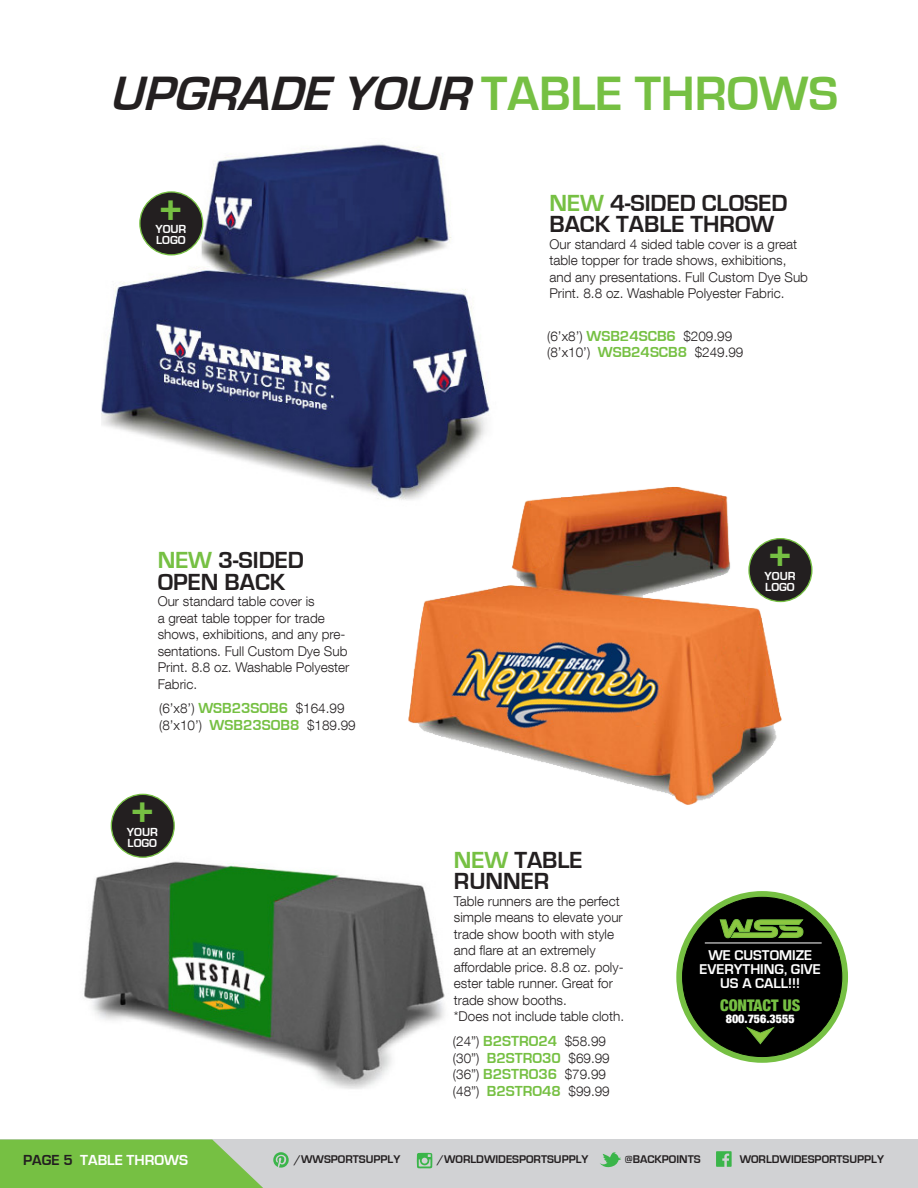
<style>
.page{position:relative;width:918px;height:1188px;background:#fff}
.page>*{position:absolute;margin:0;border:0;box-sizing:border-box;transform-origin:0 0}
.t1{font:italic 700 49.65px "Eurostile";color:#231f20}
.t2{font:700 39px "Eurostile";color:#76c043}
.t3{font:700 24px/21.6px "Eurostile";color:#231f20}
.t4{font:900 condensed 16.05px "Helvetica Neue LT Com";color:#76c043}
.t5{font:700 15px "Eurostile";color:#fff}
.t6{font:700 14.55px "Eurostile";color:#fff}
.t7{font:300 13.5px/16.5px "Helvetica Neue LT Com";color:#231f20}
.t8{font:700 12px "Eurostile";color:#fff}
.t9{font:900 condensed 12px "Helvetica Neue LT Com";color:#fff}
.t10{font:700 11.55px "Eurostile";color:#231f20}
.s1{font-style:normal;color:#76c043}
.s2{color:#76c043}
.s3{font-family:"Eurostile";font-weight:700;font-size:15px;color:#76c043}
.s4{color:#231f20}
</style>
<div class="page">
<div style="left:0;top:1140px;width:918px;height:48px;background:#d1d2d4"></div>
<svg style="left:0;top:1140px;width:263px;height:48px;background:#7ec150"></svg>
<svg style="left:716px;top:1151px;width:16px;height:16px"></svg>
<svg style="left:417px;top:1153px;width:15px;height:15px"></svg>
<svg style="left:273px;top:1152px;width:16px;height:16px"></svg>
<svg style="left:600px;top:1152px;width:21px;height:15px"></svg>
<img style="left:84px;top:822px;width:361px;height:267px">
<img style="left:351px;top:487px;width:460px;height:338px">
<img style="left:101px;top:144px;width:446px;height:390px">
<div style="left:140px;top:192px;width:63px;height:63px;background:#231f20;border-radius:50%"></div>
<div style="left:139px;top:191px;width:64px;height:64px;border:1px solid #76c043;border-radius:50%"></div>
<div style="left:749px;top:539px;width:63px;height:63px;background:#231f20;border-radius:50%"></div>
<div style="left:748px;top:538px;width:65px;height:64px;border:1px solid #76c043;border-radius:50%"></div>
<div style="left:111px;top:794px;width:63px;height:63px;background:#231f20;border-radius:50%"></div>
<div style="left:111px;top:794px;width:64px;height:64px;border:1px solid #76c043;border-radius:50%"></div>
<div style="left:676px;top:891px;width:172px;height:172px;border:12px solid #76c043;border-radius:50%"></div>
<div style="left:683px;top:897px;width:159px;height:160px;background:#000;border-radius:50%"></div>
<svg style="left:719px;top:919px;width:85px;height:20px"></svg>
<hr style="left:705px;top:943px;width:117px;height:1px;background:#fff">
<svg style="left:746px;top:1026px;width:29px;height:19px"></svg>
<p class="t1" style="left:109px;top:66px;width:731px">UPGRADE YOUR <span class="s1">TABLE THROWS</span></p>
<p class="t2" style="left:159px;top:189px;width:26px">+</p>
<p class="t8" style="left:156px;top:234px;width:31px">LOGO</p>
<p class="t8" style="left:155px;top:223px;width:33px">YOUR</p>
<p class="t3" style="left:158px;top:550px;width:148px"><span class="s2">NEW</span> 3-SIDED</p>
<p class="t3" style="left:158px;top:571px;width:129px">OPEN BACK</p>
<p class="t7" style="left:158px;top:593px;width:193px">Our standard table cover is<br>a great table topper for trade shows, exhibitions, and any pre&shy;sentations. Full Custom Dye Sub<br>Print. 8.8 oz. Washable Polyester<br>Fabric.</p>
<p class="t7" style="left:159px;top:700px;width:187px">(6’x8’) <span class="s3">WSB23SOB6</span> $164.99</p>
<p class="t7" style="left:159px;top:716px;width:198px">(8’x10’) <span class="s3">WSB23SOB8</span> $189.99</p>
<p class="t2" style="left:130px;top:791px;width:26px">+</p>
<p class="t8" style="left:128px;top:836px;width:31px">LOGO</p>
<p class="t8" style="left:127px;top:825px;width:33px">YOUR</p>
<p class="t3" style="left:549px;top:192px;width:240px"><span class="s2">NEW</span> 4-SIDED CLOSED<br>BACK TABLE THROW</p>
<p class="t7" style="left:549px;top:236px;width:260px">Our standard 4 sided table cover is a great table topper for trade shows, exhibitions, and any presentations. Full Custom Dye Sub Print. 8.8 oz. Washable Polyester Fabric.</p>
<p class="t7" style="left:547px;top:328px;width:187px">(6’x8’) <span class="s3">WSB24SCB6</span> $209.99</p>
<p class="t7" style="left:547px;top:344px;width:198px">(8’x10’) <span class="s3">WSB24SCB8</span> $249.99</p>
<p class="t2" style="left:768px;top:535px;width:26px">+</p>
<p class="t8" style="left:765px;top:581px;width:31px">LOGO</p>
<p class="t8" style="left:765px;top:569px;width:33px">YOUR</p>
<p class="t3" style="left:454px;top:849px;width:130px"><span class="s2">NEW</span> TABLE</p>
<p class="t3" style="left:454px;top:871px;width:97px">RUNNER</p>
<p class="t7" style="left:454px;top:893px;width:171px">Table runners are the perfect simple means to elevate your trade show booth with style and flare at an extremely affordable price. 8.8 oz. poly&shy;ester table runner. Great for trade show booths.</p>
<p class="t7" style="left:454px;top:1008px;width:172px">*Does not include table cloth.</p>
<p class="t7" style="left:453px;top:1033px;width:155px">(24”) <span class="s3">B2STRO24</span> $58.99</p>
<p class="t7" style="left:453px;top:1049px;width:158px">(30”) <span class="s3">B2STRO30</span> $69.99</p>
<p class="t7" style="left:453px;top:1066px;width:155px">(36”) <span class="s3">B2STRO36</span> $79.99</p>
<p class="t7" style="left:453px;top:1082px;width:158px">(48”) <span class="s3">B2STRO48</span> $99.99</p>
<p class="t6" style="left:708px;top:948px;width:105px">WE CUSTOMIZE</p>
<p class="t6" style="left:700px;top:961px;width:123px">EVERYTHING, GIVE</p>
<p class="t6" style="left:720px;top:975px;width:82px">US A CALL!!!</p>
<p class="t4" style="left:720px;top:995px;width:82px">CONTACT US</p>
<p class="t9" style="left:726px;top:1011px;width:70px">800.756.3555</p>
<p class="t5" style="left:23px;top:1152px;width:167px"><span class="s4">PAGE 5</span> TABLE THROWS</p>
<p class="t10" style="left:294px;top:1153px;width:108px">/WWSPORTSUPPLY</p>
<p class="t10" style="left:437px;top:1153px;width:153px">/WORLDWIDESPORTSUPPLY</p>
<p class="t10" style="left:625px;top:1153px;width:77px">@BACKPOINTS</p>
<p class="t10" style="left:740px;top:1153px;width:146px">WORLDWIDESPORTSUPPLY</p>
</div>
